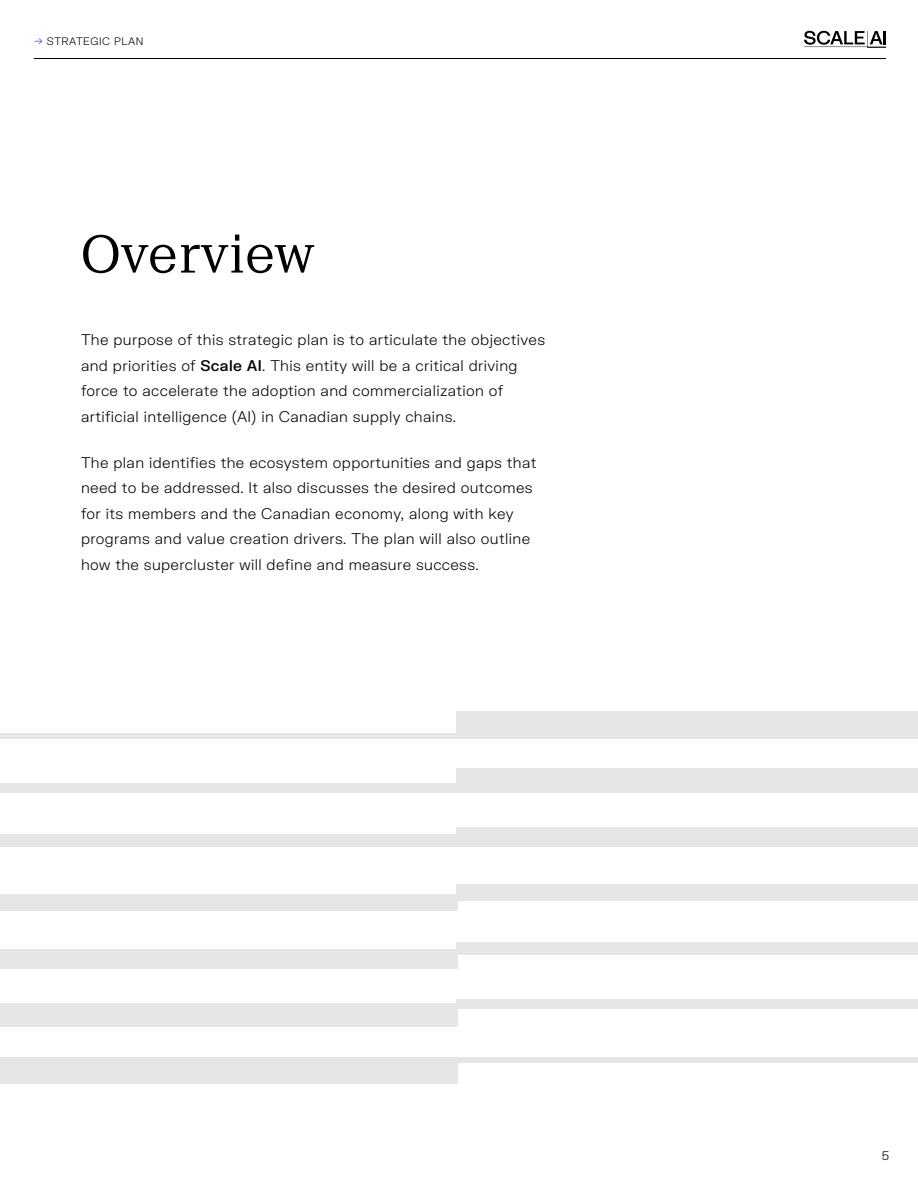
<style>
.page{position:relative;width:918px;height:1188px;background:#fff}
.page>*{position:absolute;margin:0;border:0;box-sizing:border-box;transform-origin:0 0}
.t1{font:300 51px "Suisse Neue";color:#000}
.t2{font:300 15px/25.5px "FK Grotesk";letter-spacing:.025em;color:#000}
.t3{font:300 12px "FK Grotesk";color:#000}
.t4{font:300 10.5px "FK Grotesk";letter-spacing:.05em;color:#000}
.s1{color:#1a40c7}
.s2{font-weight:500}
</style>
<div class="page">
<hr style="left:34px;top:58px;width:852px;height:1px;background:#000">
<svg style="left:804px;top:31px;width:82px;height:17px"></svg>
<div style="left:456px;top:711px;width:462px;height:28px;background:#e6e6e6"></div>
<div style="left:456px;top:769px;width:462px;height:24px;background:#e6e6e6"></div>
<div style="left:456px;top:828px;width:462px;height:19px;background:#e6e6e6"></div>
<div style="left:456px;top:884px;width:462px;height:16px;background:#e6e6e6"></div>
<div style="left:456px;top:942px;width:462px;height:13px;background:#e6e6e6"></div>
<div style="left:456px;top:1000px;width:462px;height:9px;background:#e6e6e6"></div>
<div style="left:456px;top:1058px;width:462px;height:5px;background:#e6e6e6"></div>
<div style="left:0;top:1058px;width:458px;height:26px;background:#e6e6e6"></div>
<div style="left:0;top:1003px;width:458px;height:24px;background:#e6e6e6"></div>
<div style="left:0;top:949px;width:457px;height:20px;background:#e6e6e6"></div>
<div style="left:0;top:895px;width:458px;height:16px;background:#e6e6e6"></div>
<div style="left:0;top:835px;width:457px;height:12px;background:#e6e6e6"></div>
<div style="left:0;top:784px;width:458px;height:9px;background:#e6e6e6"></div>
<div style="left:0;top:733px;width:457px;height:6px;background:#e6e6e6"></div>
<p class="t4" style="left:34px;top:34px;width:111px"><span class="s1">→</span> STRATEGIC PLAN</p>
<h1 class="t1" style="left:81px;top:224px;width:235px">Overview</h1>
<p class="t2" style="left:81px;top:326px;width:466px">The purpose of this strategic plan is to articulate the objectives and priorities of <span class="s2">Scale AI</span>. This entity will be a critical driving force to accelerate the adoption and commercialization of artificial intelligence (AI) in Canadian supply chains.</p>
<p class="t2" style="left:81px;top:448px;width:457px">The plan identifies the ecosystem opportunities and gaps that need to be addressed. It also discusses the desired outcomes for its members and the Canadian economy, along with key programs and value creation drivers. The plan will also outline how the supercluster will define and measure success.</p>
<p class="t3" style="left:882px;top:1147px;width:9px">5</p>
</div>
